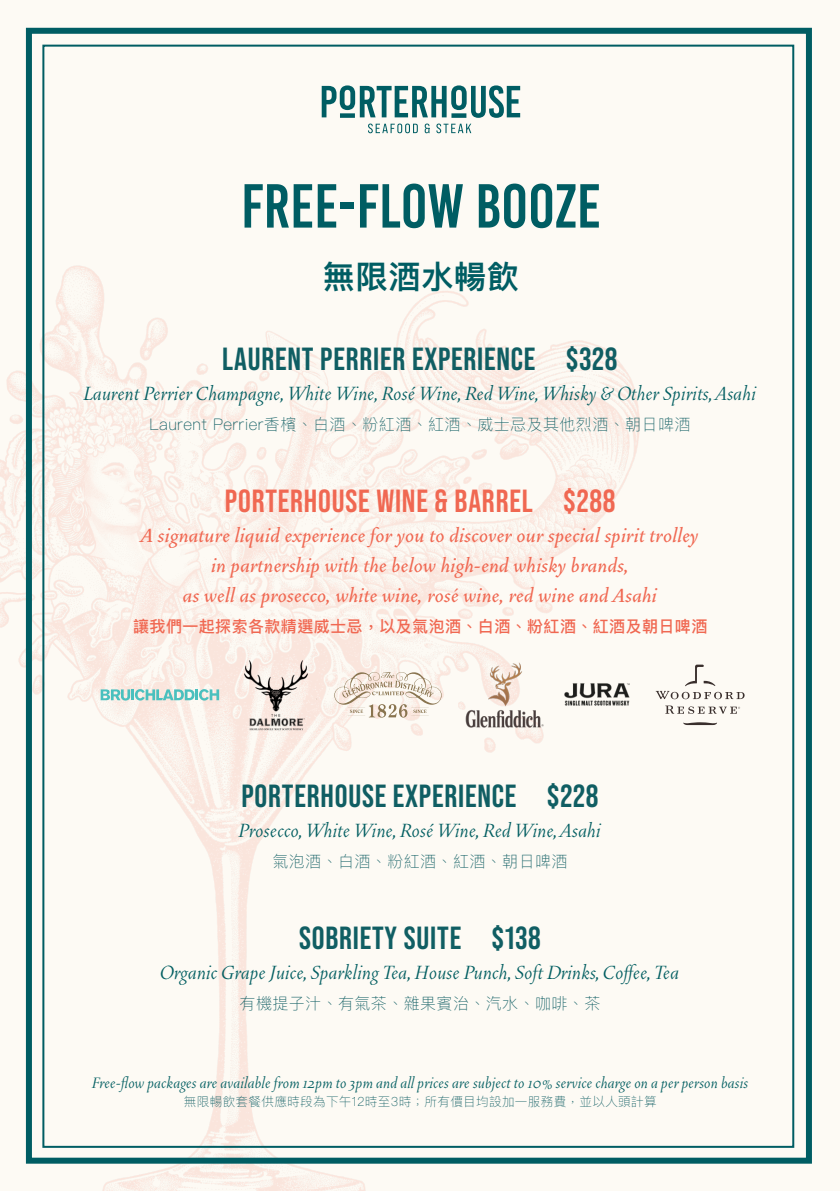
<style>
.page{position:relative;width:840px;height:1191px;background:#fff}
.page>*{position:absolute;margin:0;border:0;box-sizing:border-box;transform-origin:0 0}
.t1{font:62px "Bebas Kai";color:#005d63}
.t2{font:700 32px "Bebas Neue Pro";letter-spacing:.025em;color:#105e63}
.t3{font:700 32px "Bebas Neue Pro";letter-spacing:.025em;color:#f06852}
.t4{font:600 32px "Ping Fang TC";letter-spacing:.025em;color:#005d63}
.t5{font:italic 300 24px "Vendetta OT";letter-spacing:.01em;color:#025e61}
.t6{font:italic 500 24px/30px "Vendetta OT";letter-spacing:.01em;color:#f06852;text-align:center}
.t7{font:italic 300 18.8px "Vendetta OT";letter-spacing:.01em;color:#025e61}
.t8{font:100 16px "Ping Fang TC";letter-spacing:.025em;color:#105e63}
.t9{font:500 16px "Ping Fang TC";letter-spacing:.025em;color:#f06852}
.t10{font:100 12.6px "Ping Fang TC";letter-spacing:.025em;color:#105e63}
</style>
<div class="page">
<div style="left:0;top:0;width:839px;height:1191px;background:#fdfaf4"></div>
<svg style="left:368px;top:124px;width:49px;height:9px"></svg>
<svg style="left:424px;top:124px;width:5px;height:9px"></svg>
<svg style="left:436px;top:124px;width:35px;height:9px"></svg>
<svg style="left:321px;top:85px;width:199px;height:33px"></svg>
<img style="left:0;top:265px;width:639px;height:926px">
<div style="left:26px;top:28px;width:785px;height:1135px;border:6px solid #005d63"></div>
<img style="left:440px;top:659px;width:127px;height:71px">
<img style="left:561px;top:675px;width:70px;height:39px">
<img style="left:229px;top:645px;width:93px;height:99px">
<svg style="left:101px;top:689px;width:118px;height:11px"></svg>
<svg style="left:334px;top:672px;width:107px;height:45px"></svg>
<svg style="left:683px;top:722px;width:33px;height:3px"></svg>
<svg style="left:655px;top:664px;width:89px;height:35px"></svg>
<svg style="left:665px;top:705px;width:74px;height:9px"></svg>
<h1 class="t1" style="left:241px;top:173px;width:361px">FREE-FLOW BOOZE</h1>
<h2 class="t4" style="left:322px;top:256px;width:197px">無限酒水暢飲</h2>
<h2 class="t2" style="left:222px;top:341px;width:396px">LAURENT PERRIER EXPERIENCE $328</h2>
<p class="t5" style="left:84px;top:382px;width:673px">Laurent Perrier Champagne, White Wine, Rosé Wine, Red Wine, Whisky &amp; Other Spirits, Asahi</p>
<p class="t8" style="left:149px;top:415px;width:542px">Laurent Perrier香檳、白酒、粉紅酒、紅酒、威士忌及其他烈酒、朝日啤酒</p>
<h2 class="t3" style="left:225px;top:483px;width:392px">PORTERHOUSE WINE &amp; BARREL $288</h2>
<p class="t6" style="left:142px;top:521px;width:558px">A signature liquid experience for you to discover our special spirit trolley in partnership with the below high-end whisky brands,<br>as well as prosecco, white wine, rosé wine, red wine and Asahi</p>
<p class="t9" style="left:133px;top:616px;width:575px">讓我們一起探索各款精選威士忌，以及氣泡酒、白酒、粉紅酒、紅酒及朝日啤酒</p>
<h2 class="t2" style="left:241px;top:777px;width:358px">PORTERHOUSE EXPERIENCE $228</h2>
<p class="t5" style="left:239px;top:818px;width:363px">Prosecco, White Wine, Rosé Wine, Red Wine, Asahi</p>
<p class="t8" style="left:272px;top:851px;width:296px">氣泡酒、白酒、粉紅酒、紅酒、朝日啤酒</p>
<h2 class="t2" style="left:299px;top:919px;width:243px">SOBRIETY SUITE $138</h2>
<p class="t5" style="left:160px;top:960px;width:520px">Organic Grape Juice, Sparkling Tea, House Punch, Soft Drinks, Coffee, Tea</p>
<p class="t8" style="left:239px;top:993px;width:362px">有機提子汁、有氣茶、雜果賓治、汽水、咖啡、茶</p>
<p class="t7" style="left:92px;top:1073px;width:657px">Free-flow packages are available from 12pm to 3pm and all prices are subject to 10% service charge on a per person basis</p>
<p class="t10" style="left:184px;top:1093px;width:474px">無限暢飲套餐供應時段為下午12時至3時；所有價目均設加一服務費，並以人頭計算</p>
</div>
